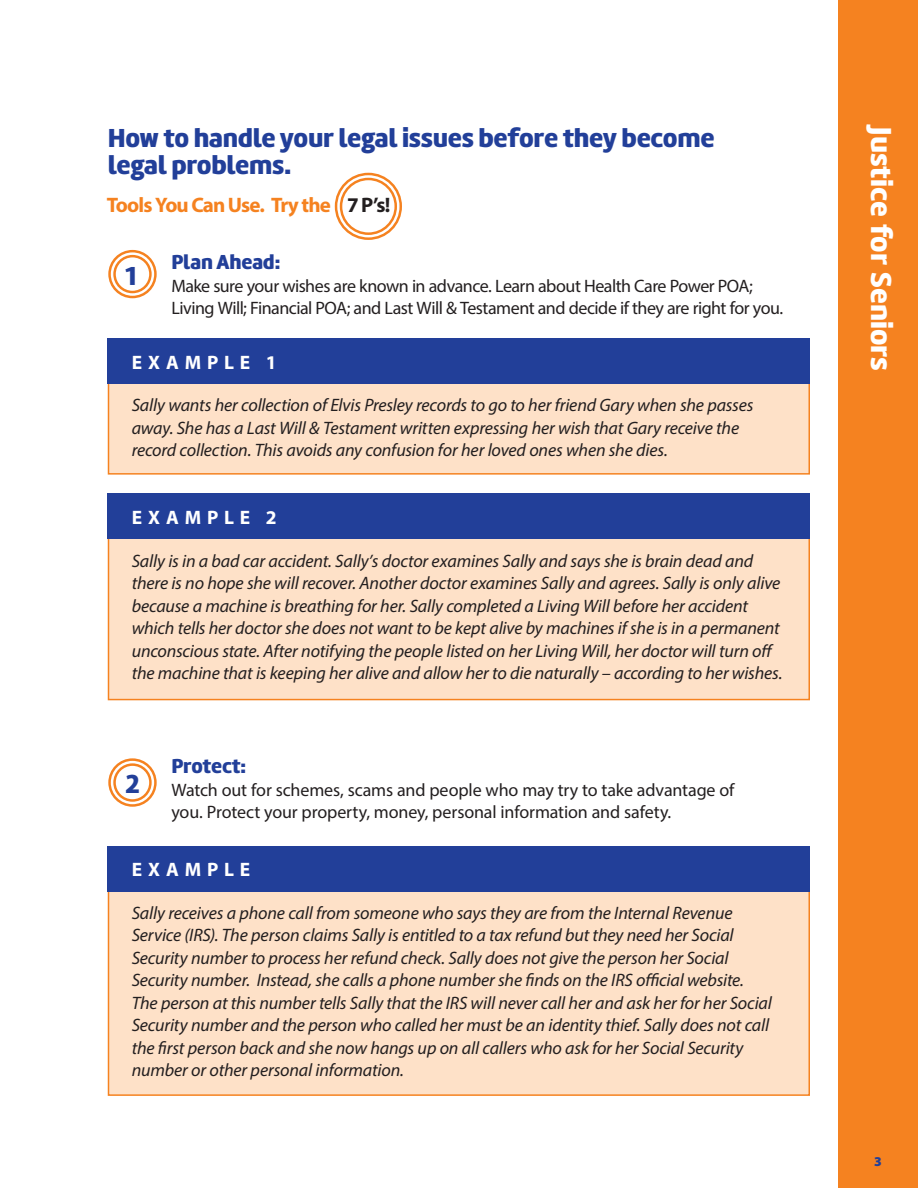
<style>
.page{position:relative;width:918px;height:1188px;background:#fff}
.page>*{position:absolute;margin:0;border:0;box-sizing:border-box;transform-origin:0 0}
.t1{font:900 30px "Marine";color:#fff}
.Before_paragraph{font:900 27px/27px "Marine";letter-spacing:-.01em;color:#223f99}
.Before_paragraph-2{font:700 21px "Myriad Pro";letter-spacing:-.045em;color:#f58220}
.Before_paragraph-3{font:900 21px "Marine";letter-spacing:-.01em;color:#223f99}
.Before_paragraph-4{font:700 19.5px "Myriad Pro";letter-spacing:.3em;color:#fff}
.Before_paragraph-5{font:italic 18px/22.5px "Myriad Pro";letter-spacing:-.01em;color:#231f20}
.Before_paragraph-6{font:18px/22.5px "Myriad Pro";letter-spacing:-.02em;color:#231f20}
.t2{font:900 13.5px "Myriad Pro";color:#223f99}
.s1{color:#231f20}
</style>
<div class="page">
<div style="left:108px;top:349px;width:702px;height:126px;background:#fee1c8;border:2px solid #f58220"></div>
<div style="left:108px;top:338px;width:702px;height:46px;background:#223f99"></div>
<div style="left:108px;top:504px;width:702px;height:196px;background:#fee1c8;border:2px solid #f58220"></div>
<div style="left:108px;top:493px;width:702px;height:46px;background:#223f99"></div>
<div style="left:108px;top:250px;width:49px;height:48px;border:2px solid #f58220;border-radius:50%"></div>
<div style="left:113px;top:255px;width:39px;height:38px;border:2px solid #f58220;border-radius:50%"></div>
<div style="left:108px;top:758px;width:49px;height:49px;border:2px solid #f58220;border-radius:50%"></div>
<div style="left:113px;top:763px;width:39px;height:39px;border:2px solid #f58220;border-radius:50%"></div>
<div style="left:108px;top:856px;width:702px;height:240px;background:#fee1c8;border:2px solid #f58220"></div>
<div style="left:108px;top:846px;width:702px;height:45px;background:#223f99"></div>
<div style="left:335px;top:173px;width:67px;height:67px;border:2px solid #f58220;border-radius:50%"></div>
<div style="left:340px;top:178px;width:57px;height:57px;border:2px solid #f58220;border-radius:50%"></div>
<div style="left:838px;top:0;width:80px;height:1188px;background:#f58220"></div>
<p class="Before_paragraph" style="left:108px;top:124px;width:608px">How to handle your legal issues before they become legal problems.</p>
<p class="Before_paragraph-2" style="left:107px;top:191px;width:285px">Tools You Can Use. Try the <span class="s1">7 P’s!</span></p>
<p class="Before_paragraph" style="left:126px;top:262px;width:12px">1</p>
<p class="Before_paragraph-3" style="left:171px;top:248px;width:110px">Plan Ahead:</p>
<p class="Before_paragraph-6" style="left:171px;top:274px;width:613px">Make sure your wishes are known in advance. Learn about Health Care Power POA;<br>Living Will; Financial POA; and Last Will &amp; Testament and decide if they are right for you.</p>
<p class="Before_paragraph-4" style="left:132px;top:349px;width:146px">EXAMPLE 1</p>
<p class="Before_paragraph-5" style="left:132px;top:394px;width:623px">Sally wants her collection of Elvis Presley records to go to her friend Gary when she passes away. She has a Last Will &amp; Testament written expressing her wish that Gary receive the record collection. This avoids any confusion for her loved ones when she dies.</p>
<p class="Before_paragraph-4" style="left:132px;top:505px;width:146px">EXAMPLE 2</p>
<p class="Before_paragraph-5" style="left:132px;top:549px;width:652px">Sally is in a bad car accident. Sally’s doctor examines Sally and says she is brain dead and there is no hope she will recover. Another doctor examines Sally and agrees. Sally is only alive because a machine is breathing for her. Sally completed a Living Will before her accident which tells her doctor she does not want to be kept alive by machines if she is in a permanent unconscious state. After notifying the people listed on her Living Will, her doctor will turn off the machine that is keeping her alive and allow her to die naturally – according to her wishes.</p>
<p class="Before_paragraph" style="left:125px;top:770px;width:16px">2</p>
<p class="Before_paragraph-3" style="left:171px;top:753px;width:76px">Protect:</p>
<p class="Before_paragraph-6" style="left:171px;top:778px;width:565px">Watch out for schemes, scams and people who may try to take advantage of you. Protect your property, money, personal information and safety.</p>
<p class="Before_paragraph-4" style="left:132px;top:857px;width:120px">EXAMPLE</p>
<p class="Before_paragraph-5" style="left:132px;top:901px;width:642px">Sally receives a phone call from someone who says they are from the Internal Revenue Service (IRS). The person claims Sally is entitled to a tax refund but they need her Social Security number to process her refund check. Sally does not give the person her Social Security number. Instead, she calls a phone number she finds on the IRS official website.<br>The person at this number tells Sally that the IRS will never call her and ask her for her Social Security number and the person who called her must be an identity thief. Sally does not call the first person back and she now hangs up on all callers who ask for her Social Security number or other personal information.</p>
<h1 class="t1" style="left:901px;top:127px;width:245px;rotate:90deg">Justice for Seniors</h1>
<p class="t2" style="left:874px;top:1152px;width:9px">3</p>
</div>
